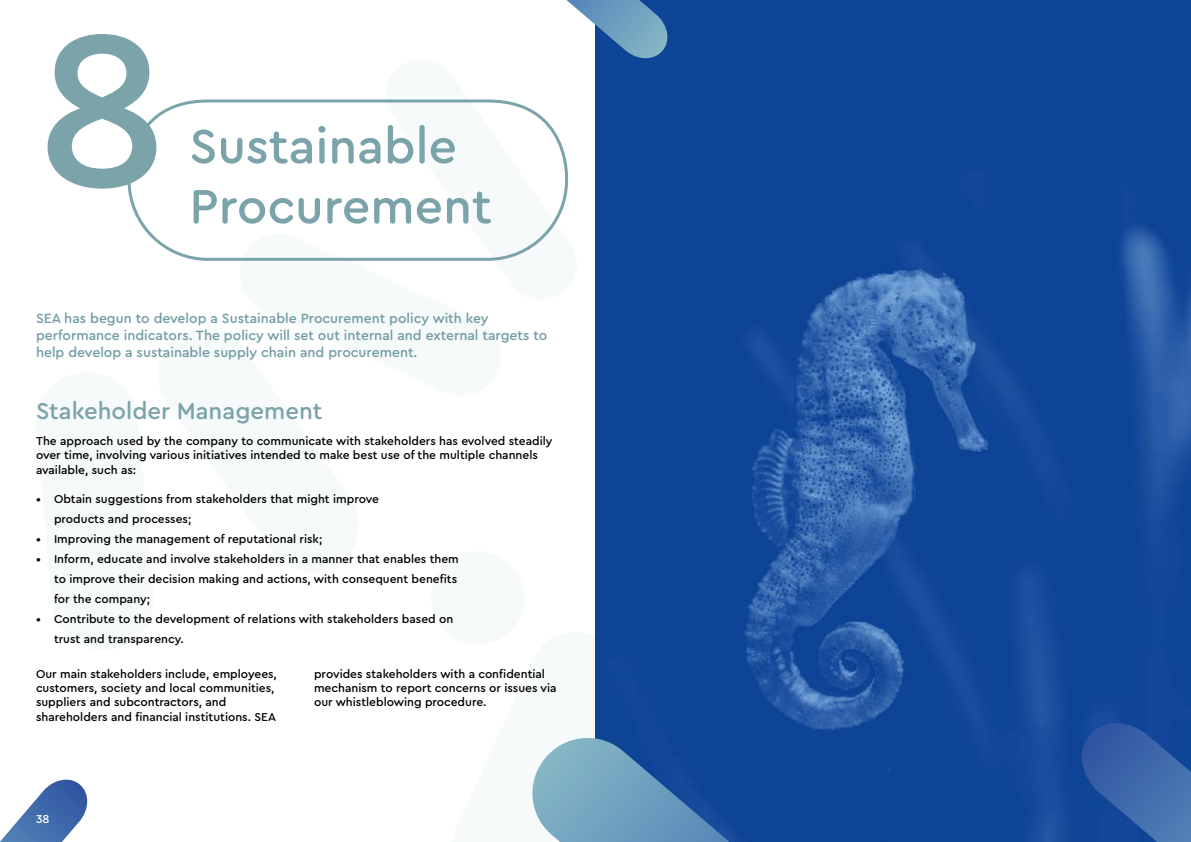
<style>
.page{position:relative;width:1191px;height:842px;background:#fff}
.page>*{position:absolute;margin:0;border:0;box-sizing:border-box;transform-origin:0 0}
.t1{font:500 226.7px "Cera Round Pro";color:#7ba3aa}
.t2{font:500 50.1px/60.1px "Cera Round Pro";color:#7ba3aa}
.t3{font:500 24px "Cera Round Pro";color:#7ba3aa}
.t4{font:500 14px/16.8px "Cera Round Pro";color:#709ca3}
.t5{font:500 12px/14.4px "Cera Round Pro";color:#000}
.t6{font:500 12px "Cera Round Pro";color:#fff}
</style>
<div class="page">
<svg style="left:0;top:780px;width:87px;height:62px"></svg>
<svg style="left:127px;top:99px;width:439px;height:162px"></svg>
<img style="left:595px;top:0;width:596px;height:842px">
<svg style="left:566px;top:0;width:118px;height:257px"></svg>
<svg style="left:532px;top:545px;width:242px;height:297px"></svg>
<svg style="left:1076px;top:723px;width:115px;height:119px"></svg>
<h1 class="t1" style="left:36px;top:-46px;width:134px">8</h1>
<h2 class="t2" style="left:189px;top:114px;width:304px">Sustainable<br>Procurement</h2>
<p class="t4" style="left:36px;top:309px;width:513px">SEA has begun to develop a Sustainable Procurement policy with key performance indicators. The policy will set out internal and external targets to help develop a sustainable supply chain and procurement.</p>
<h3 class="t3" style="left:36px;top:395px;width:288px">Stakeholder Management</h3>
<p class="t5" style="left:36px;top:433px;width:518px">The approach used by the company to communicate with stakeholders has evolved steadily over time, involving various initiatives intended to make best use of the multiple channels available, such as:</p>
<p class="t5" style="left:54px;top:488px;width:326px;line-height:20px;text-indent:-18px">• Obtain suggestions from stakeholders that might improve products and processes;</p>
<p class="t5" style="left:36px;top:531px;width:288px">• Improving the management of reputational risk;</p>
<p class="t5" style="left:54px;top:548px;width:406px;line-height:20px;text-indent:-18px">• Inform, educate and involve stakeholders in a manner that enables them to improve their decision making and actions, with consequent benefits for the company;</p>
<p class="t5" style="left:54px;top:608px;width:401px;line-height:20px;text-indent:-18px">• Contribute to the development of relations with stakeholders based on trust and transparency.</p>
<p class="t5" style="left:36px;top:666px;width:242px">Our main stakeholders include, employees, customers, society and local communities, suppliers and subcontractors, and shareholders and financial institutions. SEA</p>
<p class="t5" style="left:314px;top:666px;width:244px">provides stakeholders with a confidential mechanism to report concerns or issues via our whistleblowing procedure.</p>
<p class="t6" style="left:36px;top:810px;width:15px">38</p>
</div>
